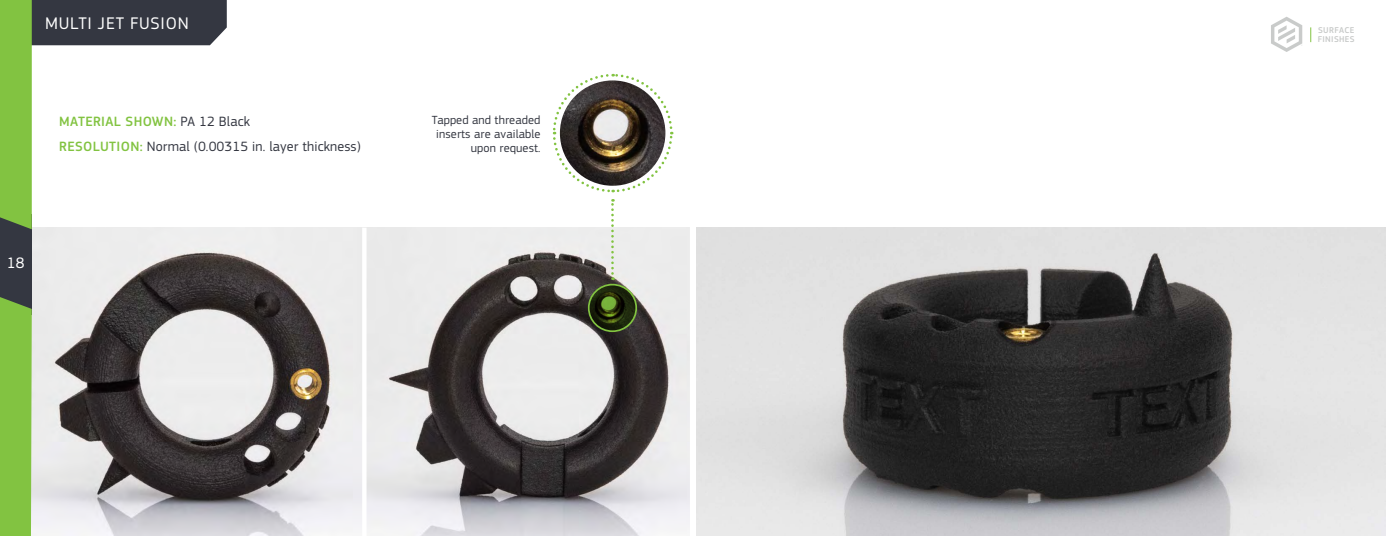
<style>
.page{position:relative;width:1386px;height:536px;background:#fff}
.page>*{position:absolute;margin:0;border:0;box-sizing:border-box;transform-origin:0 0}
.t1{font:17.5px "PF Square Sans Pro";letter-spacing:.045em;color:#fff}
.t2{font:15.75px "PF Square Sans Pro";color:#fff}
.t3{font:14px/24.9px "PF Square Sans Pro";letter-spacing:.01em;color:#343741}
.t4{font:12.25px/14px "PF Square Sans Pro";letter-spacing:.01em;color:#343741;text-align:right}
.t5{font:500 8.75px/8.8px "PF Square Sans Pro";letter-spacing:.04em;color:#c7c9c8}
.s1{font-weight:500;color:#82c341}
</style>
<div class="page">
<img style="left:32px;top:227px;width:330px;height:309px">
<svg style="left:367px;top:227px;width:323px;height:309px;background:#a8a6a7"></svg>
<svg style="left:589px;top:285px;width:47px;height:46px;background:#2a3811"></svg>
<div style="left:588px;top:283px;width:49px;height:49px;border:2px solid #82c341;border-radius:50%"></div>
<svg style="left:551px;top:73px;width:123px;height:207px"></svg>
<div style="left:0;top:214px;width:32px;height:101px;background:#343741"></div>
<div style="left:0;top:297px;width:32px;height:239px;background:#82c341"></div>
<svg style="left:0;top:0;width:227px;height:229px"></svg>
<svg style="left:1271px;top:17px;width:31px;height:35px"></svg>
<svg style="left:1310px;top:27px;width:1px;height:15px"></svg>
<img style="left:697px;top:227px;width:689px;height:309px">
<p class="t1" style="left:45px;top:13px;width:145px">MULTI JET FUSION</p>
<p class="t3" style="left:59px;top:109px;width:303px"><span class="s1">MATERIAL SHOWN:</span> PA 12 Black<br><span class="s1">RESOLUTION:</span> Normal (0.00315 in. layer thickness)</p>
<p class="t4" style="left:432px;top:113px;width:110px">Tapped and threaded inserts are available upon request.</p>
<p class="t2" style="left:7px;top:253px;width:19px">18</p>
<p class="t5" style="left:1318px;top:26px;width:38px">SURFACE<br>FINISHES</p>
</div>
